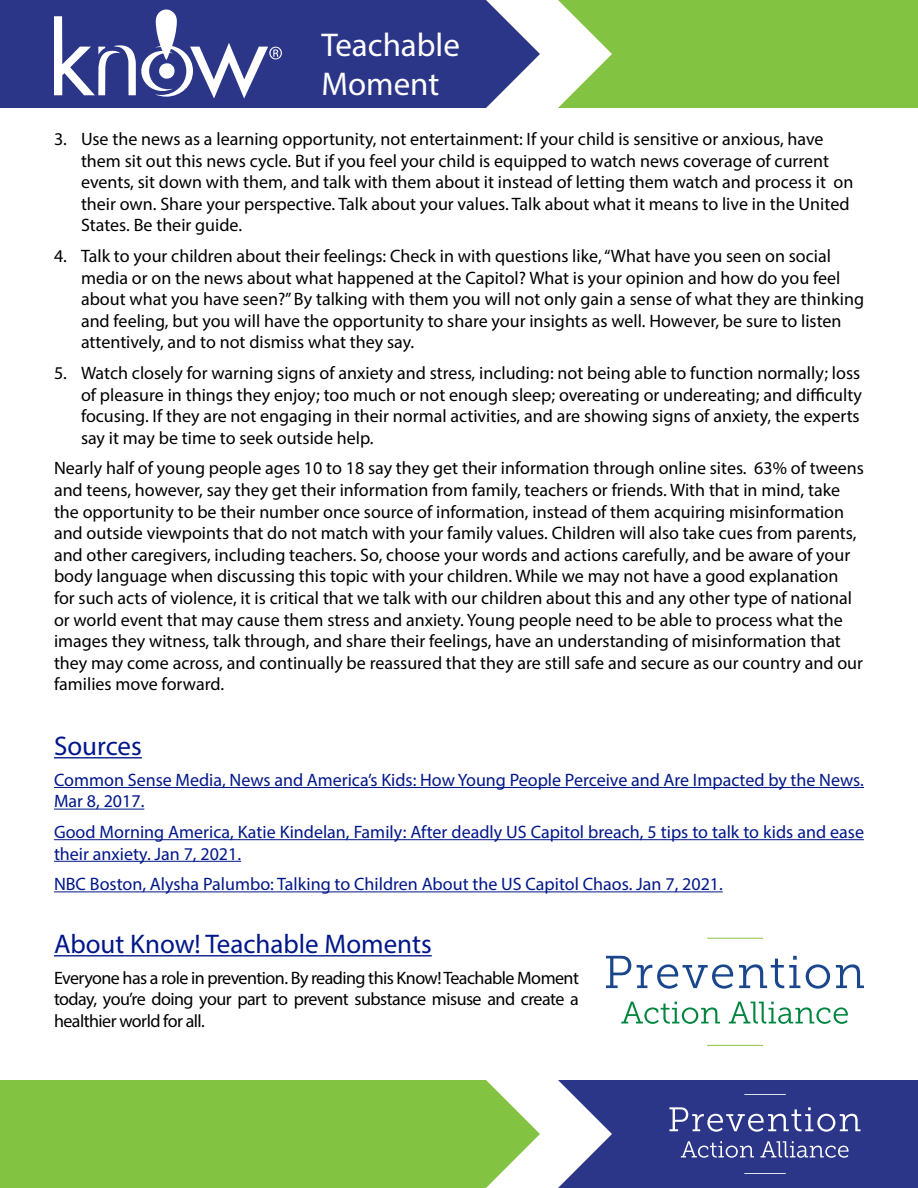
<style>
.page{position:relative;width:918px;height:1188px;background:#fff}
.page>*{position:absolute;margin:0;border:0;box-sizing:border-box;transform-origin:0 0}
.t1{font:33px/39.6px "Myriad Pro";color:#fff}
.t2{font:27px "Myriad Pro";color:#001789}
.t3{font:18px/21.6px "Myriad Pro";color:#000}
.t4{font:18px/21.6px "Myriad Pro";color:#001789}
</style>
<div class="page">
<div style="left:0;top:1080px;width:540px;height:108px;background:#82c341"></div>
<svg style="left:0;top:0;width:540px;height:108px;background:#3b4490"></svg>
<svg style="left:558px;top:0;width:360px;height:108px;background:#8cc851"></svg>
<svg style="left:558px;top:1080px;width:360px;height:108px;background:#444c95"></svg>
<hr style="left:744px;top:1094px;width:42px;height:1px;background:#fff">
<hr style="left:744px;top:1173px;width:42px;height:1px;background:#fff">
<svg style="left:54px;top:10px;width:228px;height:88px"></svg>
<hr style="left:54px;top:757px;width:88px;height:1px;background:#001789">
<hr style="left:54px;top:787px;width:810px;height:1px;background:#001789">
<hr style="left:54px;top:809px;width:90px;height:1px;background:#001789">
<hr style="left:54px;top:839px;width:810px;height:1px;background:#001789">
<hr style="left:54px;top:861px;width:187px;height:1px;background:#001789">
<hr style="left:54px;top:891px;width:669px;height:1px;background:#001789">
<hr style="left:54px;top:955px;width:378px;height:1px;background:#001789">
<svg style="left:606px;top:956px;width:25px;height:32px"></svg>
<svg style="left:637px;top:964px;width:96px;height:25px"></svg>
<svg style="left:739px;top:956px;width:61px;height:32px"></svg>
<svg style="left:806px;top:964px;width:24px;height:25px"></svg>
<svg style="left:836px;top:964px;width:28px;height:24px"></svg>
<svg style="left:621px;top:1002px;width:99px;height:22px"></svg>
<svg style="left:729px;top:1002px;width:119px;height:22px"></svg>
<hr style="left:707px;top:938px;width:56px;height:1px;background:#8dc63f">
<hr style="left:707px;top:1045px;width:56px;height:1px;background:#8dc63f">
<h1 class="t1" style="left:321px;top:24px;width:140px">Teachable<br>Moment</h1>
<p class="t3" style="left:81px;top:128px;width:774px;text-indent:-27px">3. Use the news as a learning opportunity, not entertainment: If your child is sensitive or anxious, have them sit out this news cycle. But if you feel your child is equipped to watch news coverage of current events, sit down with them, and talk with them about it instead of letting them watch and process it on their own. Share your perspective. Talk about your values. Talk about what it means to live in the United States. Be their guide.</p>
<p class="t3" style="left:81px;top:245px;width:785px;text-indent:-27px">4. Talk to your children about their feelings: Check in with questions like, “What have you seen on social media or on the news about what happened at the Capitol? What is your opinion and how do you feel about what you have seen?” By talking with them you will not only gain a sense of what they are thinking and feeling, but you will have the opportunity to share your insights as well. However, be sure to listen attentively, and to not dismiss what they say.</p>
<p class="t3" style="left:81px;top:362px;width:782px;text-align:justify;text-indent:-27px">5. Watch closely for warning signs of anxiety and stress, including: not being able to function normally; loss of pleasure in things they enjoy; too much or not enough sleep; overeating or undereating; and difficulty focusing. If they are not engaging in their normal activities, and are showing signs of anxiety, the experts say it may be time to seek outside help.</p>
<p class="t3" style="left:54px;top:457px;width:812px">Nearly half of young people ages 10 to 18 say they get their information through online sites. 63% of tweens and teens, however, say they get their information from family, teachers or friends. With that in mind, take the opportunity to be their number once source of information, instead of them acquiring misinformation and outside viewpoints that do not match with your family values. Children will also take cues from parents, and other caregivers, including teachers. So, choose your words and actions carefully, and be aware of your body language when discussing this topic with your children. While we may not have a good explanation<br>for such acts of violence, it is critical that we talk with our children about this and any other type of national or world event that may cause them stress and anxiety. Young people need to be able to process what the images they witness, talk through, and share their feelings, have an understanding of misinformation that they may come across, and continually be reassured that they are still safe and secure as our country and our families move forward.</p>
<h2 class="t2" style="left:54px;top:729px;width:89px">Sources</h2>
<p class="t4" style="left:54px;top:769px;width:811px">Common Sense Media, News and America’s Kids: How Young People Perceive and Are Impacted by the News.<br>Mar 8, 2017.</p>
<p class="t4" style="left:54px;top:821px;width:812px">Good Morning America, Katie Kindelan, Family: After deadly US Capitol breach, 5 tips to talk to kids and ease their anxiety. Jan 7, 2021.</p>
<p class="t4" style="left:54px;top:873px;width:670px">NBC Boston, Alysha Palumbo: Talking to Children About the US Capitol Chaos. Jan 7, 2021.</p>
<h2 class="t2" style="left:54px;top:927px;width:379px">About Know! Teachable Moments</h2>
<p class="t3" style="left:54px;top:967px;width:526px;text-align:justify">Everyone has a role in prevention. By reading this Know! Teachable Moment today, you’re doing your part to prevent substance misuse and create a healthier world for all.</p>
</div>
